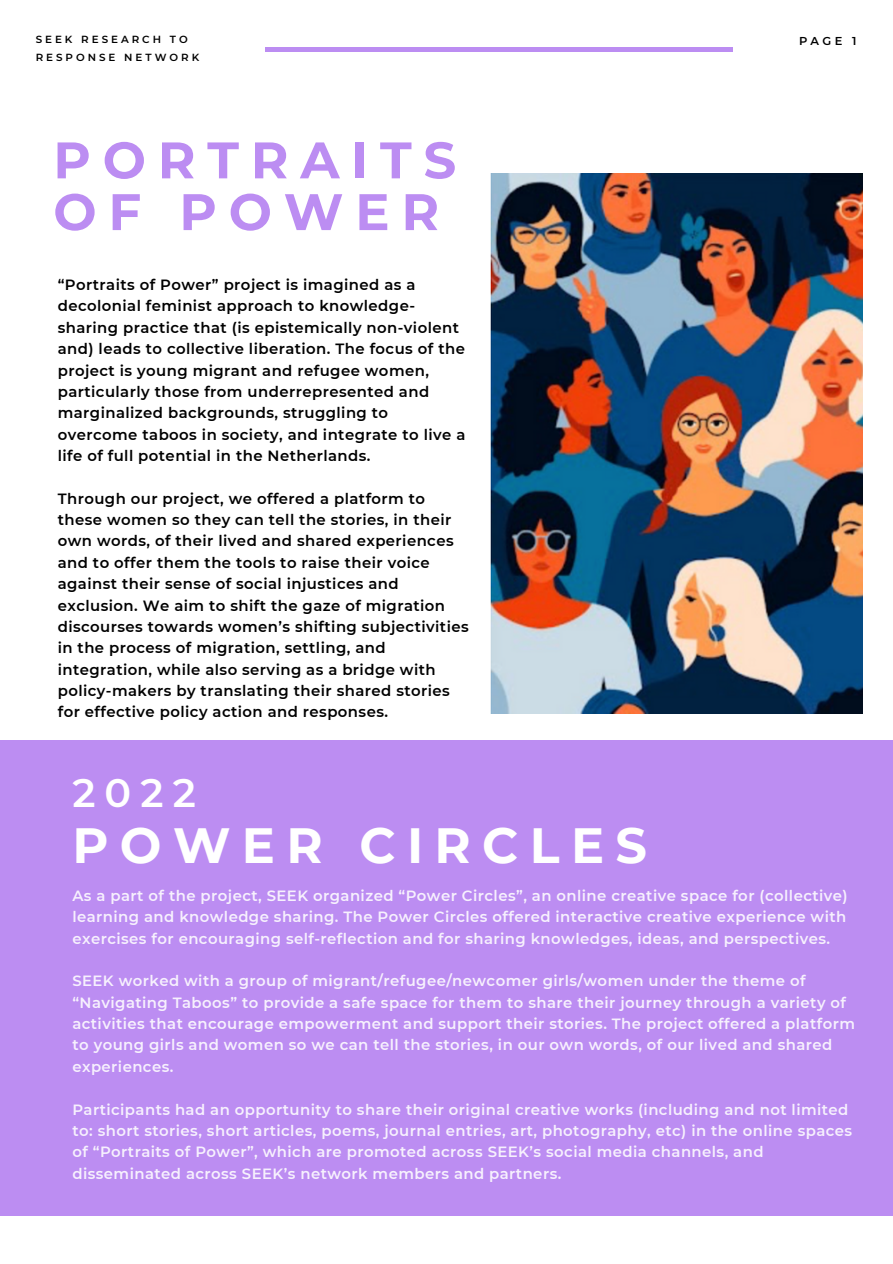
<style>
.page{position:relative;width:893px;height:1264px;background:#fff}
.page>*{position:absolute;margin:0;border:0;box-sizing:border-box;transform-origin:0 0}
.t1{font:700 51.3px/51.8px "Montserrat";letter-spacing:.23em;color:#bc8df2}
.t2{font:700 49.35px "Montserrat";letter-spacing:.23em;color:#fff}
.t3{font:600 39.6px "Montserrat";color:#fff}
.t4{font:600 14.85px/21.3px "Montserrat";letter-spacing:.03em;color:#fff}
.t5{font:600 14.85px/21.3px "Montserrat";letter-spacing:.03em;color:#000}
.t6{font:600 11.4px "Montserrat";color:#000}
.t7{font:600 10.35px/18px "Montserrat";letter-spacing:.29em;color:#000}
</style>
<div class="page">
<div style="left:0;top:740px;width:892px;height:475px;background:#bc8df2"></div>
<hr style="left:264px;top:48px;width:468px;height:3px;background:#bc8df2">
<img style="left:490px;top:174px;width:372px;height:539px">
<p class="t7" style="left:36px;top:31px;width:165px">SEEK RESEARCH TO<br>RESPONSE NETWORK</p>
<p class="t6" style="left:799px;top:34px;width:59px">PAGE 1</p>
<h1 class="t1" style="left:53px;top:134px;width:404px">PORTRAITS<br>OF POWER</h1>
<p class="t5" style="left:58px;top:274px;width:409px">“Portraits of Power” project is imagined as a decolonial feminist approach to knowledge&shy;sharing practice that (is epistemically non-violent and) leads to collective liberation. The focus of the project is young migrant and refugee women, particularly those from underrepresented and marginalized backgrounds, struggling to overcome taboos in society, and integrate to live a life of full potential in the Netherlands.</p>
<p class="t5" style="left:58px;top:488px;width:412px">Through our project, we offered a platform to these women so they can tell the stories, in their own words, of their lived and shared experiences and to offer them the tools to raise their voice against their sense of social injustices and exclusion. We aim to shift the gaze of migration discourses towards women’s shifting subjectivities in the process of migration, settling, and integration, while also serving as a bridge with policy-makers by translating their shared stories for effective policy action and responses.</p>
<h3 class="t3" style="left:72px;top:768px;width:125px">2022</h3>
<h2 class="t2" style="left:72px;top:814px;width:576px">POWER CIRCLES</h2>
<p class="t4" style="left:72px;top:884px;width:776px;text-align:justify">As a part of the project, SEEK organized “Power Circles”, an online creative space for (collective) learning and knowledge sharing. The Power Circles offered interactive creative experience with exercises for encouraging self-reflection and for sharing knowledges, ideas, and perspectives.</p>
<p class="t4" style="left:72px;top:970px;width:784px">SEEK worked with a group of migrant/refugee/newcomer girls/women under the theme of “Navigating Taboos” to provide a safe space for them to share their journey through a variety of activities that encourage empowerment and support their stories. The project offered a platform to young girls and women so we can tell the stories, in our own words, of our lived and shared experiences.</p>
<p class="t4" style="left:72px;top:1098px;width:781px">Participants had an opportunity to share their original creative works (including and not limited to: short stories, short articles, poems, journal entries, art, photography, etc) in the online spaces of “Portraits of Power”, which are promoted across SEEK’s social media channels, and disseminated across SEEK’s network members and partners.</p>
</div>
